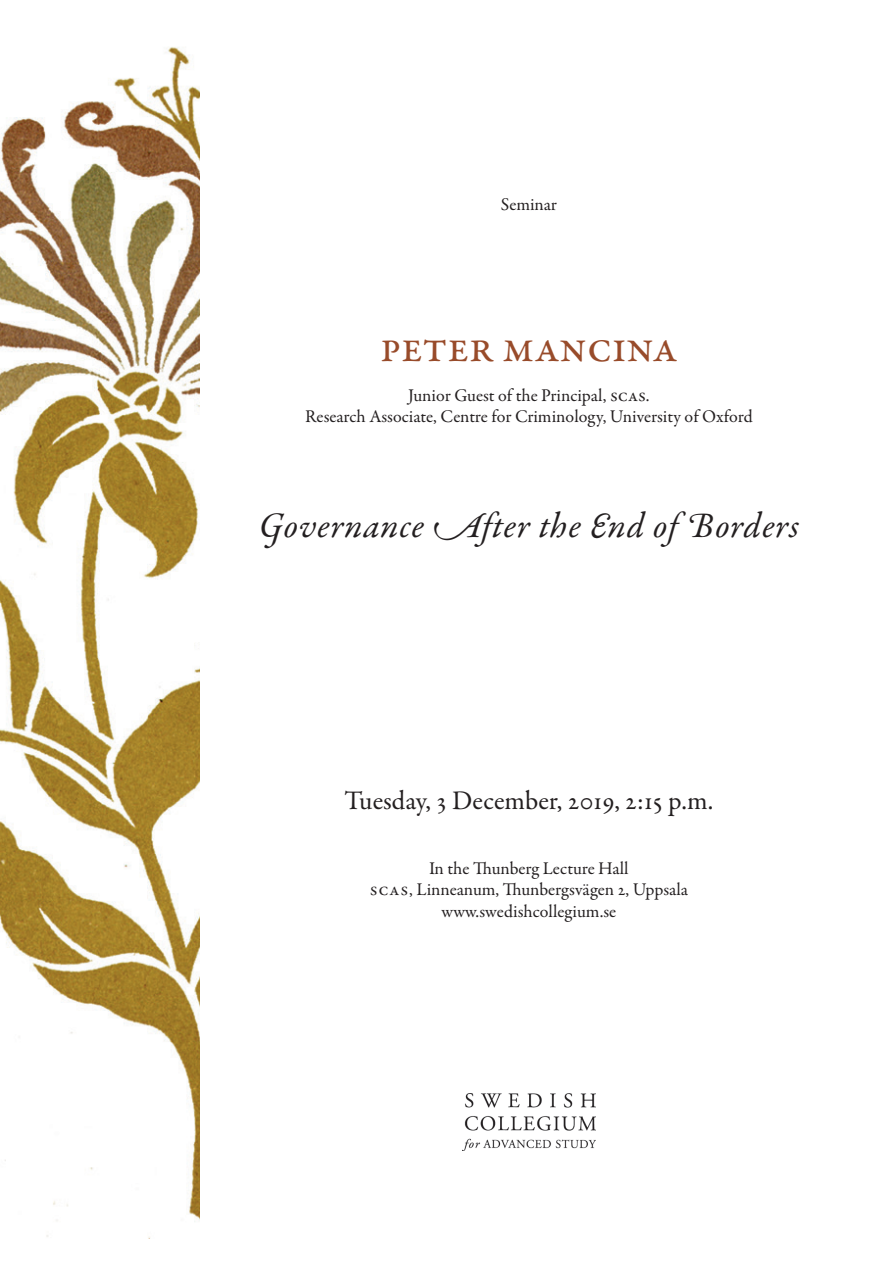
<style>
.page{position:relative;width:893px;height:1263px;background:#fff}
.page>*{position:absolute;margin:0;border:0;box-sizing:border-box;transform-origin:0 0}
.t1{font:45px "Garamond Premr Pro";color:#984b2a}
.t2{font:italic 36px "Garamond Premr Pro";letter-spacing:.025em;color:#231f20}
.t3{font:27px "Garamond Premr Pro";letter-spacing:-.02em;color:#231f20}
.t4{font:18px/21.6px "Garamond Premr Pro";color:#231f20;text-align:center}
</style>
<div class="page">
<img style="left:462px;top:1093px;width:133px;height:58px">
<img style="left:0;top:47px;width:200px;height:1192px">
<p class="t4" style="left:501px;top:193px;width:58px">Seminar</p>
<h1 class="t1" style="left:380px;top:320px;width:299px">peter mancina</h1>
<p class="t4" style="left:305px;top:385px;width:449px">Junior Guest of the Principal, scas.<br>Research Associate, Centre for Criminology, University of Oxford</p>
<h2 class="t2" style="left:259px;top:503px;width:542px">Governance After the End of Borders</h2>
<h3 class="t3" style="left:344px;top:784px;width:371px">Tuesday, 3 December, 2019, 2:15 p.m.</h3>
<p class="t4" style="left:370px;top:857px;width:320px">In the Thunberg Lecture Hall<br>scas, Linneanum, Thunbergsvägen 2, Uppsala www.swedishcollegium.se</p>
</div>
